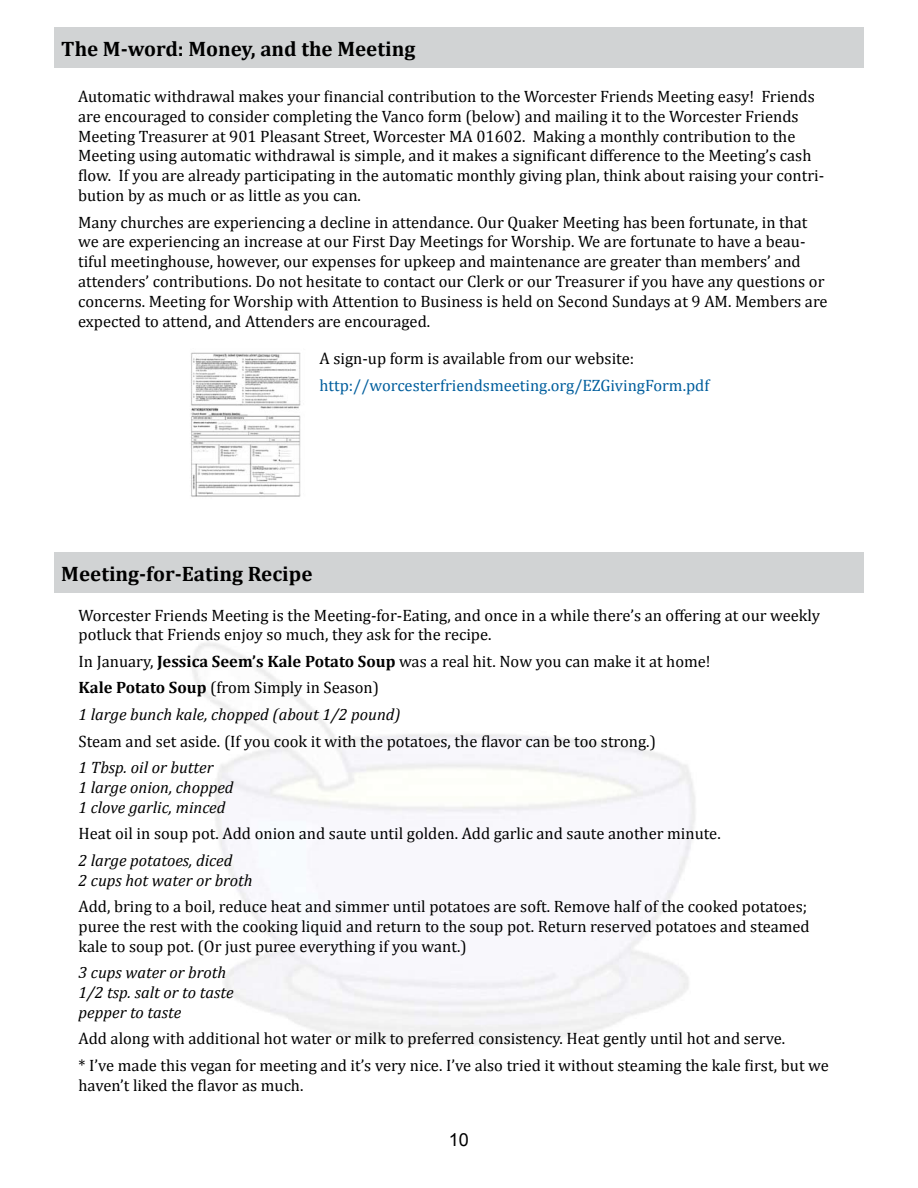
<style>
.page{position:relative;width:918px;height:1188px;background:#fff}
.page>*{position:absolute;margin:0;border:0;box-sizing:border-box;transform-origin:0 0}
.t1{font:700 21px "Cambria";color:#000}
.t2{font:18px "Arial";color:#000}
.t3{font:16.5px/19.8px "Cambria";color:#000}
.t4{font:italic 16.5px/19.8px "Cambria";color:#000}
.t5{font:16.5px "Cambria";color:#005e9d}
.s1{font-weight:700}
.s2{font-style:italic}
</style>
<div class="page">
<div style="left:54px;top:27px;width:810px;height:41px;background:#d1d3d4"></div>
<div style="left:54px;top:552px;width:810px;height:40px;background:#d1d3d4"></div>
<img style="left:191px;top:352px;width:110px;height:145px">
<p class="t1" style="left:61px;top:36px;width:356px">The M-word: Money, and the Meeting</p>
<p class="t3" style="left:78px;top:86px;width:748px">Automatic withdrawal makes your financial contribution to the Worcester Friends Meeting easy! Friends are encouraged to consider completing the Vanco form (below) and mailing it to the Worcester Friends Meeting Treasurer at 901 Pleasant Street, Worcester MA 01602. Making a monthly contribution to the Meeting using automatic withdrawal is simple, and it makes a significant difference to the Meeting’s cash flow. If you are already participating in the automatic monthly giving plan, think about raising your contri&shy;bution by as much or as little as you can.</p>
<p class="t3" style="left:78px;top:212px;width:751px">Many churches are experiencing a decline in attendance. Our Quaker Meeting has been fortunate, in that we are experiencing an increase at our First Day Meetings for Worship. We are fortunate to have a beau&shy;tiful meetinghouse, however, our expenses for upkeep and maintenance are greater than members’ and attenders’ contributions. Do not hesitate to contact our Clerk or our Treasurer if you have any questions or concerns. Meeting for Worship with Attention to Business is held on Second Sundays at 9 AM. Members are expected to attend, and Attenders are encouraged.</p>
<p class="t3" style="left:320px;top:349px;width:316px">A sign-up form is available from our website:</p>
<p class="t5" style="left:320px;top:375px;width:391px">http://worcesterfriendsmeeting.org/EZGivingForm.pdf</p>
<p class="t1" style="left:61px;top:561px;width:253px">Meeting-for-Eating Recipe</p>
<p class="t3" style="left:79px;top:605px;width:743px">Worcester Friends Meeting is the Meeting-for-Eating, and once in a while there’s an offering at our weekly potluck that Friends enjoy so much, they ask for the recipe.</p>
<p class="t3" style="left:79px;top:648px;width:634px;line-height:26.5px">In January, <span class="s1">Jessica Seem’s Kale Potato Soup</span> was a real hit. Now you can make it at home!<br><span class="s1">Kale Potato Soup</span> (from Simply in Season)<br><span class="s2">1 large bunch kale, chopped (about 1/2 pound)</span></p>
<p class="t3" style="left:79px;top:731px;width:579px">Steam and set aside. (If you cook it with the potatoes, the flavor can be too strong.)</p>
<p class="t4" style="left:79px;top:757px;width:157px">1 Tbsp. oil or butter<br>1 large onion, chopped<br>1 clove garlic, minced</p>
<p class="t3" style="left:79px;top:824px;width:644px">Heat oil in soup pot. Add onion and saute until golden. Add garlic and saute another minute.</p>
<p class="t4" style="left:79px;top:850px;width:176px">2 large potatoes, diced<br>2 cups hot water or broth</p>
<p class="t3" style="left:79px;top:897px;width:733px">Add, bring to a boil, reduce heat and simmer until potatoes are soft. Remove half of the cooked potatoes; puree the rest with the cooking liquid and return to the soup pot. Return reserved potatoes and steamed kale to soup pot. (Or just puree everything if you want.)</p>
<p class="t4" style="left:79px;top:962px;width:157px">3 cups water or broth<br>1/2 tsp. salt or to taste pepper to taste</p>
<p class="t3" style="left:79px;top:1025px;width:752px;line-height:26.5px">Add along with additional hot water or milk to preferred consistency. Heat gently until hot and serve.<br>* I’ve made this vegan for meeting and it’s very nice. I’ve also tried it without steaming the kale first, but we</p>
<p class="t3" style="left:79px;top:1075px;width:226px">haven’t liked the flavor as much.</p>
<p class="t2" style="left:449px;top:1128px;width:22px">10</p>
</div>
